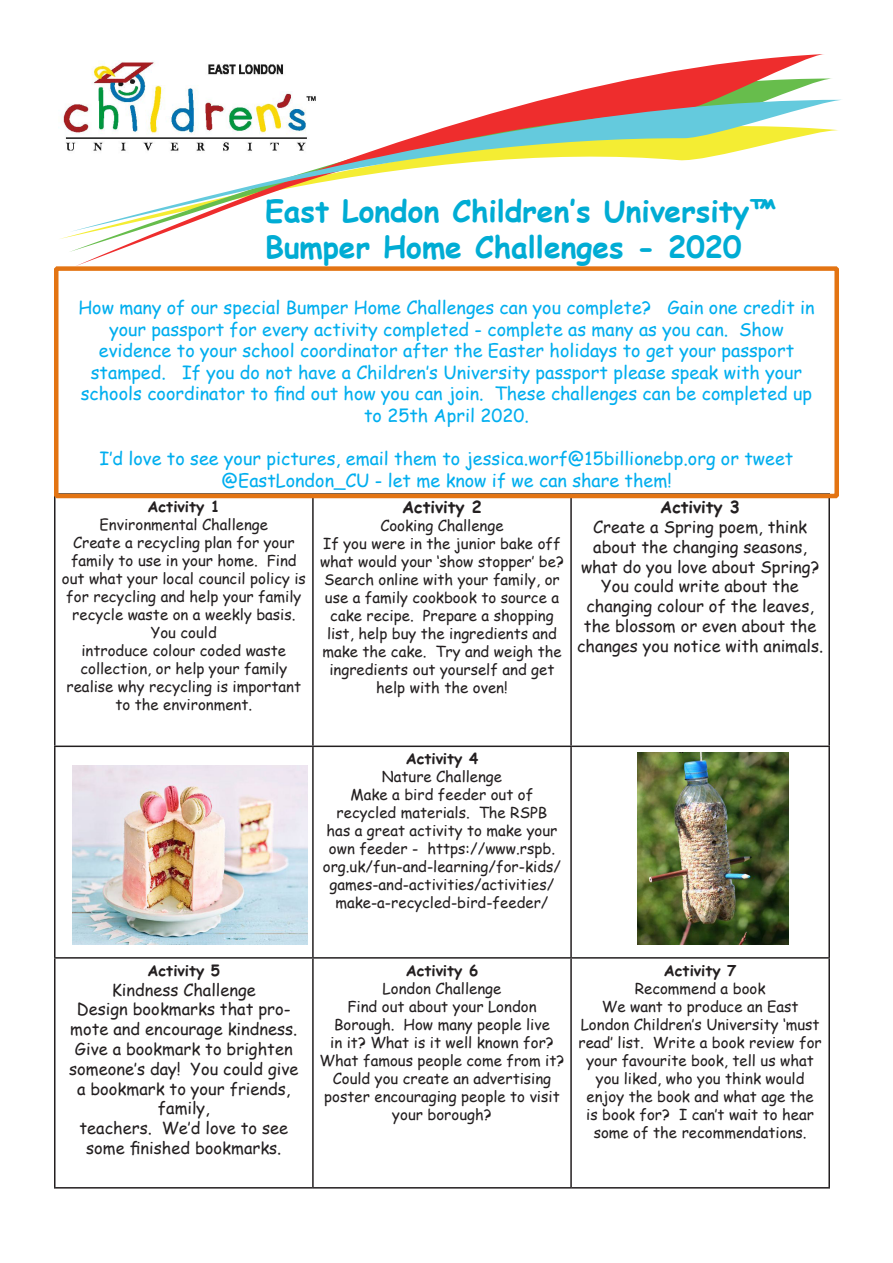
<style>
.page{position:relative;width:893px;height:1263px;background:#fff}
.page>*{position:absolute;margin:0;border:0;box-sizing:border-box;transform-origin:0 0}
.t1{font:700 30px "Comic Sans MS";color:#00acd4}
.t2{font:18px/21.6px "Comic Sans MS";color:#00aeef;text-align:center}
.t3{font:16.5px/19.8px "Comic Sans MS";color:#231f20;text-align:center}
.t4{font:700 16.5px "Comic Sans MS";color:#231f20}
.t5{font:15px/18px "Comic Sans MS";color:#231f20;text-align:center}
.t6{font:700 15px "Comic Sans MS";color:#231f20}
</style>
<div class="page">
<hr style="left:54px;top:495px;width:2px;height:250px;background:#231f20">
<hr style="left:312px;top:495px;width:2px;height:250px;background:#231f20">
<hr style="left:570px;top:495px;width:2px;height:250px;background:#231f20">
<hr style="left:828px;top:495px;width:2px;height:250px;background:#231f20">
<hr style="left:54px;top:745px;width:259px;height:2px;background:#231f20">
<hr style="left:54px;top:747px;width:2px;height:210px;background:#231f20">
<hr style="left:313px;top:745px;width:258px;height:2px;background:#231f20">
<hr style="left:312px;top:747px;width:2px;height:210px;background:#231f20">
<hr style="left:571px;top:745px;width:259px;height:2px;background:#231f20">
<hr style="left:570px;top:747px;width:2px;height:210px;background:#231f20">
<hr style="left:828px;top:747px;width:2px;height:210px;background:#231f20">
<hr style="left:54px;top:957px;width:259px;height:2px;background:#231f20">
<hr style="left:54px;top:959px;width:2px;height:228px;background:#231f20">
<hr style="left:313px;top:957px;width:258px;height:2px;background:#231f20">
<hr style="left:312px;top:959px;width:2px;height:228px;background:#231f20">
<hr style="left:571px;top:957px;width:259px;height:2px;background:#231f20">
<hr style="left:570px;top:959px;width:2px;height:228px;background:#231f20">
<hr style="left:828px;top:959px;width:2px;height:228px;background:#231f20">
<hr style="left:54px;top:1187px;width:259px;height:1px;background:#231f20">
<hr style="left:313px;top:1187px;width:258px;height:1px;background:#231f20">
<hr style="left:571px;top:1187px;width:259px;height:1px;background:#231f20">
<div style="left:54px;top:266px;width:785px;height:232px;border:4px solid #e37413"></div>
<svg style="left:75px;top:54px;width:750px;height:212px"></svg>
<svg style="left:72px;top:99px;width:770px;height:133px"></svg>
<img style="left:63px;top:54px;width:258px;height:106px">
<img style="left:72px;top:765px;width:235px;height:179px">
<img style="left:638px;top:753px;width:151px;height:191px">
<p class="t1" style="left:265px;top:189px;width:512px">East London Children’s University™</p>
<p class="t1" style="left:265px;top:225px;width:478px">Bumper Home Challenges - 2020</p>
<p class="t2" style="left:78px;top:296px;width:738px">How many of our special Bumper Home Challenges can you complete? Gain one credit in your passport for every activity completed - complete as many as you can. Show</p>
<p class="t2" style="left:81px;top:339px;width:733px">evidence to your school coordinator after the Easter holidays to get your passport stamped. If you do not have a Children’s University passport please speak with your schools coordinator to find out how you can join. These challenges can be completed up to 25th April 2020.</p>
<p class="t2" style="left:100px;top:447px;width:695px">I’d love to see your pictures, email them to jessica.worf@15billionebp.org or tweet</p>
<p class="t2" style="left:221px;top:469px;width:452px">@EastLondon_CU - let me know if we can share them!</p>
<p class="t6" style="left:148px;top:495px;width:74px">Activity 1</p>
<p class="t5" style="left:100px;top:515px;width:170px">Environmental Challenge</p>
<p class="t5" style="left:62px;top:533px;width:246px">Create a recycling plan for your family to use in your home. Find out what your local council policy is for recycling and help your family recycle waste on a weekly basis.<br>You could</p>
<p class="t5" style="left:81px;top:641px;width:206px">introduce colour coded waste</p>
<p class="t5" style="left:80px;top:659px;width:208px">collection, or help your family</p>
<p class="t5" style="left:67px;top:677px;width:236px">realise why recycling is important to the environment.</p>
<p class="t4" style="left:402px;top:495px;width:81px">Activity 2</p>
<p class="t5" style="left:380px;top:516px;width:125px">Cooking Challenge</p>
<p class="t5" style="left:320px;top:534px;width:245px">If you were in the junior bake off what would your ‘show stopper’ be?<br>Search online with your family, or use a family cookbook to source a cake recipe. Prepare a shopping list, help buy the ingredients and make the cake. Try and weigh the ingredients out yourself and get help with the oven!</p>
<p class="t4" style="left:660px;top:495px;width:81px">Activity 3</p>
<p class="t3" style="left:577px;top:517px;width:248px">Create a Spring poem, think about the changing seasons, what do you love about Spring?<br>You could write about the changing colour of the leaves, the blossom or even about the changes you notice with animals.</p>
<p class="t6" style="left:406px;top:748px;width:74px">Activity 4</p>
<p class="t5" style="left:382px;top:767px;width:122px">Nature Challenge</p>
<p class="t5" style="left:350px;top:785px;width:184px">Make a bird feeder out of</p>
<p class="t5" style="left:323px;top:803px;width:240px">recycled materials. The RSPB<br>has a great activity to make your own feeder - https://www.rspb. org.uk/fun-and-learning/for-kids/ games-and-activities/activities/ make-a-recycled-bird-feeder/</p>
<p class="t6" style="left:148px;top:959px;width:74px">Activity 5</p>
<p class="t3" style="left:112px;top:979px;width:146px">Kindness Challenge</p>
<p class="t3" style="left:69px;top:999px;width:231px">Design bookmarks that pro&shy;mote and encourage kindness.<br>Give a bookmark to brighten someone’s day! You could give a bookmark to your friends, family,</p>
<p class="t3" style="left:79px;top:1118px;width:210px">teachers. We’d love to see some finished bookmarks.</p>
<p class="t6" style="left:406px;top:959px;width:74px">Activity 6</p>
<p class="t5" style="left:383px;top:979px;width:120px">London Challenge</p>
<p class="t5" style="left:347px;top:997px;width:191px">Find out about your London</p>
<p class="t5" style="left:320px;top:1015px;width:246px">Borough. How many people live<br>in it? What is it well known for?<br>What famous people come from it?<br>Could you create an advertising poster encouraging people to visit your borough?</p>
<p class="t6" style="left:664px;top:959px;width:74px">Activity 7</p>
<p class="t5" style="left:635px;top:979px;width:132px">Recommend a book</p>
<p class="t5" style="left:578px;top:997px;width:245px">We want to produce an East<br>London Children’s University ‘must read’ list. Write a book review for your favourite book, tell us what you liked, who you think would enjoy the book and what age the<br>is book for? I can’t wait to hear some of the recommendations.</p>
</div>
